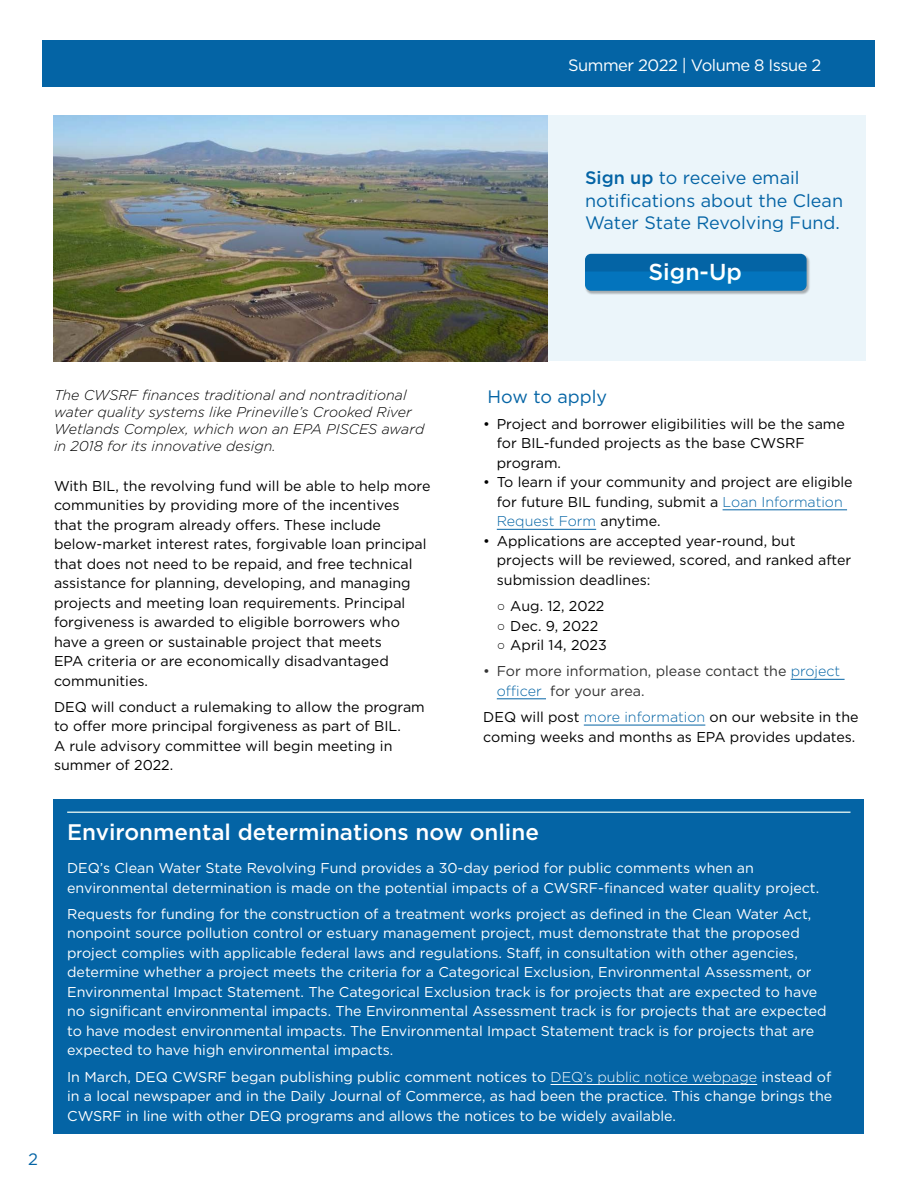
<style>
.page{position:relative;width:918px;height:1188px;background:#fff}
.page>*{position:absolute;margin:0;border:0;box-sizing:border-box;transform-origin:0 0}
.Tag_line{font:500 23.1px "Gotham";color:#fff}
.t1{font:500 22.5px "Gotham";color:#fff}
.Tag_line-2{font:18px/22.5px "Gotham";color:#0464a5}
.body{font:18px "Gotham";color:#0464a5}
.t2{font:16.5px "Gotham";letter-spacing:-.03em;color:#fff}
.t3{font:16.5px "Gotham";color:#0464a5}
.body-2{font:14.25px/19.5px "Gotham";color:#fff}
.body-3{font:14.25px/19.5px "Gotham";color:#000}
.t4{font:italic 300 14.25px/17.1px "Gotham";color:#000}
.t5{font:14.25px/19.5px "Gotham";color:#333}
.s1{font-weight:500}
.s2{font-weight:300;color:#0464a5}
.s3{font-family:"Arial"}
.s4{font-weight:300}
</style>
<div class="page">
<div style="left:43px;top:40px;width:832px;height:47px;background:#0464a5"></div>
<hr style="left:723px;top:509px;width:124px;height:1px;background:#0464a5">
<hr style="left:497px;top:529px;width:99px;height:1px;background:#0464a5">
<hr style="left:791px;top:679px;width:54px;height:1px;background:#0464a5">
<hr style="left:497px;top:698px;width:49px;height:1px;background:#0464a5">
<hr style="left:584px;top:725px;width:121px;height:1px;background:#0464a5">
<div style="left:54px;top:116px;width:811px;height:245px;background:#ebf5fa"></div>
<img style="left:54px;top:116px;width:494px;height:245px">
<div style="left:585px;top:254px;width:226px;height:41px;background:#000;opacity:.3"></div>
<div style="left:585px;top:254px;width:222px;height:37px;background:#0464a5;border-radius:6px"></div>
<svg style="left:585px;top:271px;width:222px;height:20px;background:#0574bb"></svg>
<div style="left:54px;top:800px;width:810px;height:334px;background:#0464a5"></div>
<hr style="left:67px;top:812px;width:784px;height:1px;background:#cce4e8">
<hr style="left:551px;top:1084px;width:206px;height:1px;background:#fff">
<h1 class="t2" style="left:568px;top:54px;width:255px">Summer 2022 | Volume 8 Issue 2</h1>
<p class="Tag_line-2" style="left:585px;top:166px;width:260px"><span class="s1">Sign up</span> to receive email notifications about the Clean<br>Water State Revolving Fund.</p>
<p class="Tag_line" style="left:649px;top:257px;width:95px">Sign-Up</p>
<p class="t4" style="left:54px;top:386px;width:372px">The CWSRF finances traditional and nontraditional water quality systems like Prineville’s Crooked River Wetlands Complex, which won an EPA PISCES award in 2018 for its innovative design.</p>
<p class="body-3" style="left:54px;top:476px;width:378px">With BIL, the revolving fund will be able to help more communities by providing more of the incentives that the program already offers. These include below-market interest rates, forgivable loan principal that does not need to be repaid, and free technical assistance for planning, developing, and managing projects and meeting loan requirements. Principal forgiveness is awarded to eligible borrowers who have a green or sustainable project that meets<br>EPA criteria or are economically disadvantaged communities.</p>
<p class="body-3" style="left:54px;top:697px;width:372px">DEQ will conduct a rulemaking to allow the program to offer more principal forgiveness as part of BIL.<br>A rule advisory committee will begin meeting in summer of 2022.</p>
<p class="body" style="left:488px;top:385px;width:121px">How to apply</p>
<p class="body-3" style="left:497px;top:414px;width:350px;text-indent:-14px">• Project and borrower eligibilities will be the same for BIL-funded projects as the base CWSRF program.</p>
<p class="body-3" style="left:497px;top:472px;width:357px;text-indent:-14px">• To learn if your community and project are eligible for future BIL funding, submit a <span class="s2">Loan Information<br>Request Form</span> anytime.</p>
<p class="body-3" style="left:497px;top:531px;width:356px;text-indent:-14px">• Applications are accepted year-round, but projects will be reviewed, scored, and ranked after submission deadlines:</p>
<p class="body-3" style="left:497px;top:596px;width:109px"><span class="s3">○</span> Aug. 12, 2022</p>
<p class="body-3" style="left:497px;top:615px;width:103px"><span class="s3">○</span> Dec. 9, 2022</p>
<p class="body-3" style="left:497px;top:635px;width:112px"><span class="s3">○</span> April 14, 2023</p>
<p class="t5" style="left:497px;top:661px;width:345px;text-indent:-14px">• For more information, please contact the <span class="s2">project officer</span> for your area.</p>
<p class="body-3" style="left:483px;top:707px;width:377px">DEQ will post <span class="s2">more information</span> on our website in the coming weeks and months as EPA provides updates.</p>
<h1 class="t3" style="left:28px;top:1149px;width:11px">2</h1>
<h2 class="t1" style="left:67px;top:817px;width:473px">Environmental determinations now online</h2>
<p class="body-2" style="left:67px;top:858px;width:754px">DEQ’s Clean Water State Revolving Fund provides a 30-day period for public comments when an environmental determination is made on the potential impacts of a CWSRF-financed water quality project.</p>
<p class="body-2" style="left:67px;top:904px;width:761px">Requests for funding for the construction of a treatment works project as defined in the Clean Water Act, nonpoint source pollution control or estuary management project, must demonstrate that the proposed project complies with applicable federal laws and regulations. Staff, in consultation with other agencies, determine whether a project meets the criteria for a Categorical Exclusion, Environmental Assessment, or Environmental Impact Statement. The Categorical Exclusion track is for projects that are expected to have no significant environmental impacts. The Environmental Assessment track is for projects that are expected to have modest environmental impacts. The Environmental Impact Statement track is for projects that are expected to have high environmental impacts.</p>
<p class="body-2" style="left:67px;top:1066px;width:767px;text-align:justify">In March, DEQ CWSRF began publishing public comment notices to <span class="s4">DEQ’s public notice webpage</span> instead of in a local newspaper and in the Daily Journal of Commerce, as had been the practice. This change brings the CWSRF in line with other DEQ programs and allows the notices to be widely available.</p>
</div>
